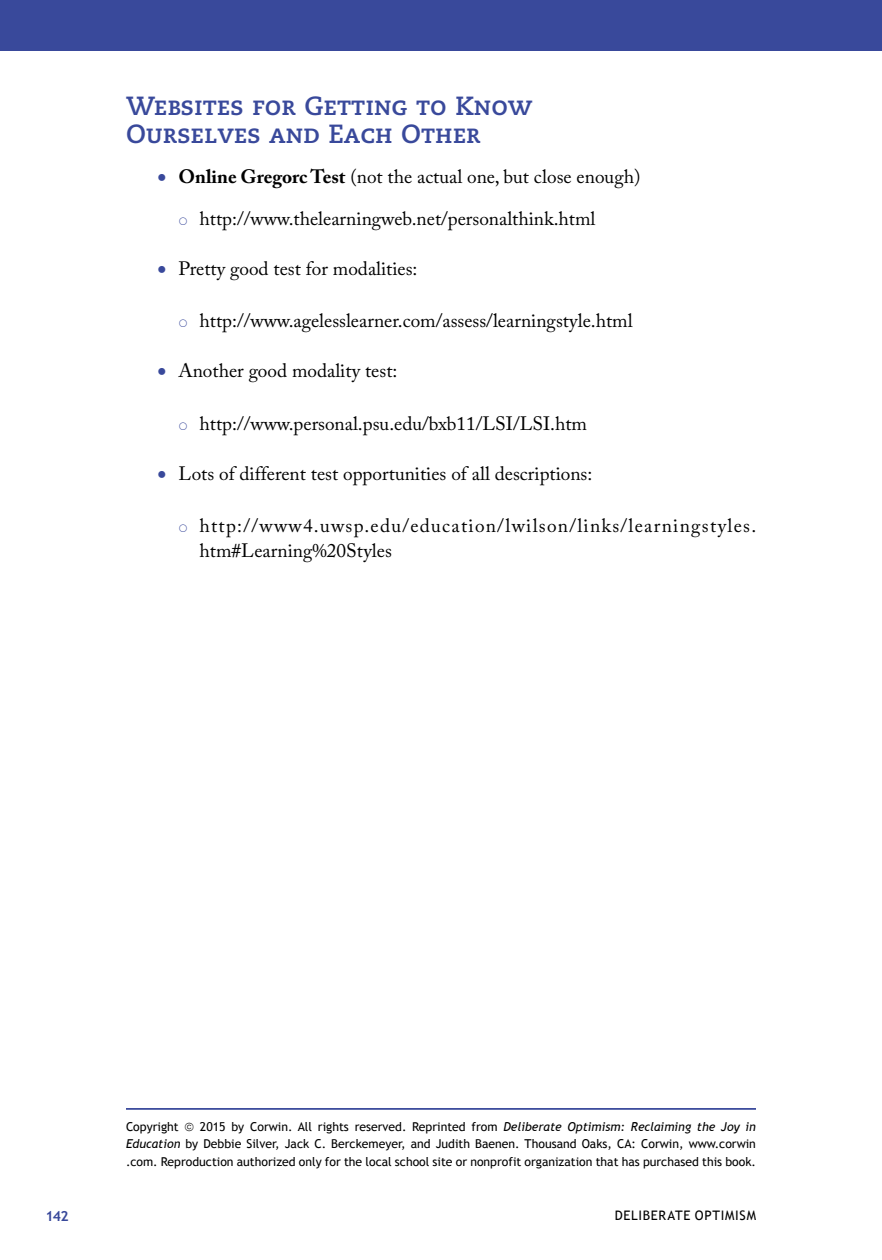
<style>
.page{position:relative;width:882px;height:1260px;background:#fff}
.page>*{position:absolute;margin:0;border:0;box-sizing:border-box;transform-origin:0 0}
.t1{font:26.25px/28px "Caecilia Bold SC";color:#39499b}
.t2{font:19.25px/42px "Adobe Caslon Pro";color:#000;text-align:center}
.t3{font:19.25px/24.5px "Adobe Caslon Pro";letter-spacing:.065em;color:#000}
.t4{font:700 14px "Trebuchet MS";color:#39499b}
.t5{font:13.12px "Trebuchet MS";letter-spacing:.055em;color:#000}
.t6{font:12.25px/17.5px "Trebuchet MS";color:#000;text-align:justify}
.s1{color:#39499b}
.s2{font-weight:700}
.s3{font-style:italic}
</style>
<div class="page">
<hr style="left:126px;top:1108px;width:630px;height:2px;background:#39499b">
<div style="left:0;top:0;width:882px;height:50px;background:#39499b"></div>
<p class="t1" style="left:126px;top:92px;width:408px">Websites for Getting to Know<br>Ourselves and Each Other</p>
<p class="t2" style="left:158px;top:155px;width:484px"><span class="s1">•</span> <span class="s2">Online Gregorc Test</span> (not the actual one, but close enough) http://www.thelearningweb.net/personalthink.html</p>
<p class="t2" style="left:157px;top:247px;width:262px"><span class="s1">•</span> Pretty good test for modalities:</p>
<p class="t2" style="left:200px;top:300px;width:435px">http://www.agelesslearner.com/assess/learningstyle.html</p>
<p class="t2" style="left:157px;top:350px;width:241px"><span class="s1">•</span> Another good modality test:</p>
<p class="t2" style="left:200px;top:402px;width:389px">http://www.personal.psu.edu/bxb11/LSI/LSI.htm</p>
<p class="t2" style="left:157px;top:452px;width:436px"><span class="s1">•</span> Lots of different test opportunities of all descriptions:</p>
<p class="t3" style="left:200px;top:513px;width:558px">http://www4.uwsp.edu/education/lwilson/links/learningstyles. htm#Learning%20Styles</p>
<p class="t6" style="left:126px;top:1118px;width:632px;text-indent:74px">2015 by Corwin. All rights reserved. Reprinted from <span class="s3">Deliberate Optimism: Reclaiming the Joy in Education</span> by Debbie Silver, Jack C. Berckemeyer, and Judith Baenen. Thousand Oaks, CA: Corwin, www.corwin .com. Reproduction authorized only for the local school site or nonprofit organization that has purchased this book.</p>
<p class="t6" style="left:126px;top:1118px;width:54px">Copyright</p>
<p class="t4" style="left:46px;top:1207px;width:25px">142</p>
<p class="t5" style="left:615px;top:1208px;width:53px">Deliberat</p>
<p class="t5" style="left:683px;top:1208px;width:74px">e Optimism</p>
</div>
